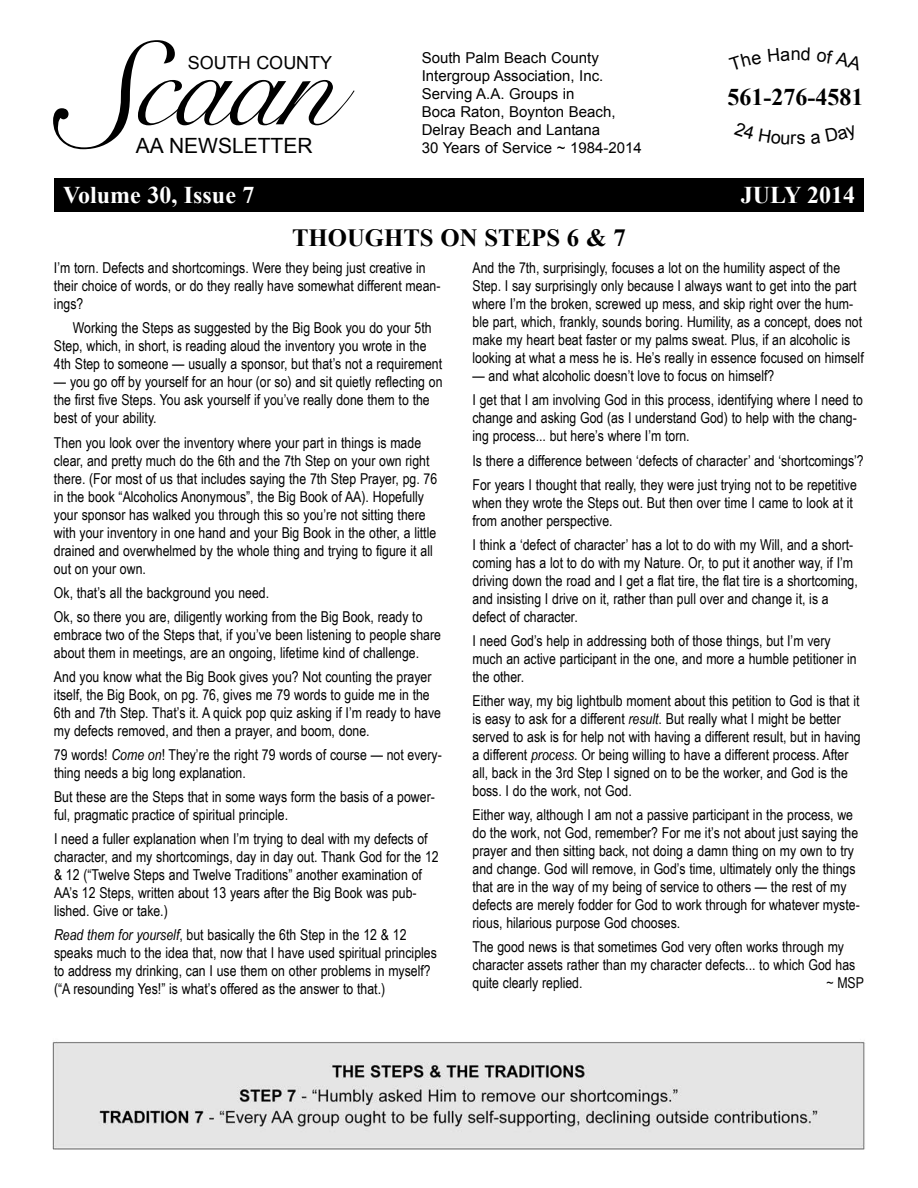
<style>
.page{position:relative;width:918px;height:1188px;background:#fff}
.page>*{position:absolute;margin:0;border:0;box-sizing:border-box;transform-origin:0 0}
.t1{font:126px "Judith";color:#000}
.t2{font:700 24.75px "Times New Roman";color:#000}
.t3{font:700 24px "Times New Roman";color:#fff}
.t4{font:700 24px "Times New Roman";color:#000}
.t5{font:21px "Arial";color:#000}
.t6{font:18px "Arial";color:#000}
.t7{font:15px/18px "Arial Narrow";color:#000}
.t8{font:15px/18px "Arial";color:#000}
.s1{font-size:150px}
.s2{font-style:italic}
</style>
<div class="page">
<div style="left:54px;top:179px;width:810px;height:33px;background:#000"></div>
<img style="left:52px;top:1040px;width:813px;height:110px">
<h1 class="t1" style="left:57px;top:12px;width:281px"><span class="s1">S</span>caan</h1>
<p class="t6" style="left:188px;top:50px;width:146px">SOUTH COUNTY</p>
<h3 class="t5" style="left:136px;top:132px;width:178px">AA NEWSLETTER</h3>
<p class="t8" style="left:422px;top:49px;width:222px">South Palm Beach County<br>Intergroup Association, Inc.<br>Serving A.A. Groups in<br>Boca Raton, Boynton Beach,<br>Delray Beach and Lantana<br>30 Years of Service ~ 1984-2014</p>
<p class="t6" style="left:791px;top:42px;width:12px">n</p>
<h3 class="t4" style="left:727px;top:80px;width:137px">561-276-4581</h3>
<h3 class="t3" style="left:63px;top:179px;width:193px">Volume 30, Issue 7</h3>
<h3 class="t3" style="left:741px;top:179px;width:116px">JULY 2014</h3>
<h2 class="t2" style="left:292px;top:221px;width:335px">THOUGHTS ON STEPS 6 &amp; 7</h2>
<p class="t7" style="left:472px;top:259px;width:393px">And the 7th, surprisingly, focuses a lot on the humility aspect of the Step. I say surprisingly only because I always want to get into the part where I’m the broken, screwed up mess, and skip right over the hum&shy;ble part, which, frankly, sounds boring. Humility, as a concept, does not make my heart beat faster or my palms sweat. Plus, if an alcoholic is looking at what a mess he is. He’s really in essence focused on himself</p>
<p class="t7" style="left:472px;top:364px;width:392px;line-height:24px">— and what alcoholic doesn’t love to focus on himself?<br>I get that I am involving God in this process, identifying where I need to</p>
<p class="t7" style="left:472px;top:409px;width:386px">change and asking God (as I understand God) to help with the chang&shy;ing process... but here’s where I’m torn.</p>
<p class="t7" style="left:472px;top:448px;width:393px;line-height:24px">Is there a difference between ‘defects of character’ and ‘shortcomings’?<br>For years I thought that really, they were just trying not to be repetitive</p>
<p class="t7" style="left:472px;top:493px;width:382px">when they wrote the Steps out. But then over time I came to look at it from another perspective.</p>
<p class="t7" style="left:472px;top:535px;width:387px">I think a ‘defect of character’ has a lot to do with my Will, and a short&shy;coming has a lot to do with my Nature. Or, to put it another way, if I’m driving down the road and I get a flat tire, the flat tire is a shortcoming, and insisting I drive on it, rather than pull over and change it, is a defect of character.</p>
<p class="t7" style="left:472px;top:631px;width:386px">I need God’s help in addressing both of those things, but I’m very much an active participant in the one, and more a humble petitioner in the other.</p>
<p class="t7" style="left:472px;top:691px;width:390px">Either way, my big lightbulb moment about this petition to God is that it is easy to ask for a different <span class="s2">result</span>. But really what I might be better served to ask is for help not with having a different result, but in having a different <span class="s2">process</span>. Or being willing to have a different process. After all, back in the 3rd Step I signed on to be the worker, and God is the boss. I do the work, not God.</p>
<p class="t7" style="left:472px;top:805px;width:389px">Either way, although I am not a passive participant in the process, we do the work, not God, remember? For me it’s not about just saying the prayer and then sitting back, not doing a damn thing on my own to try and change. God will remove, in God’s time, ultimately only the things that are in the way of my being of service to others — the rest of my defects are merely fodder for God to work through for whatever myste&shy;rious, hilarious purpose God chooses.</p>
<p class="t7" style="left:472px;top:937px;width:384px">The good news is that sometimes God very often works through my character assets rather than my character defects... to which God has quite clearly replied.</p>
<p class="t7" style="left:54px;top:259px;width:388px">I’m torn. Defects and shortcomings. Were they being just creative in their choice of words, or do they really have somewhat different mean&shy;ings?</p>
<p class="t7" style="left:54px;top:319px;width:390px;text-indent:19px">Working the Steps as suggested by the Big Book you do your 5th<br>Step, which, in short, is reading aloud the inventory you wrote in the<br>4th Step to someone — usually a sponsor, but that’s not a requirement</p>
<p class="t7" style="left:54px;top:373px;width:390px">— you go off by yourself for an hour (or so) and sit quietly reflecting on the first five Steps. You ask yourself if you’ve really done them to the best of your ability.</p>
<p class="t7" style="left:54px;top:433px;width:385px">Then you look over the inventory where your part in things is made clear, and pretty much do the 6th and the 7th Step on your own right there. (For most of us that includes saying the 7th Step Prayer, pg. 76 in the book “Alcoholics Anonymous”, the Big Book of AA). Hopefully your sponsor has walked you through this so you’re not sitting there with your inventory in one hand and your Big Book in the other, a little drained and overwhelmed by the whole thing and trying to figure it all out on your own.</p>
<p class="t7" style="left:54px;top:580px;width:370px;line-height:24px">Ok, that’s all the background you need.<br>Ok, so there you are, diligently working from the Big Book, ready to</p>
<p class="t7" style="left:54px;top:625px;width:389px">embrace two of the Steps that, if you’ve been listening to people share about them in meetings, are an ongoing, lifetime kind of challenge.</p>
<p class="t7" style="left:54px;top:667px;width:389px">And you know what the Big Book gives you? Not counting the prayer itself, the Big Book, on pg. 76, gives me 79 words to guide me in the 6th and 7th Step. That’s it. A quick pop quiz asking if I’m ready to have my defects removed, and then a prayer, and boom, done.</p>
<p class="t7" style="left:54px;top:745px;width:389px">79 words! <span class="s2">Come on</span>! They’re the right 79 words of course — not every&shy;thing needs a big long explanation.</p>
<p class="t7" style="left:54px;top:787px;width:382px">But these are the Steps that in some ways form the basis of a power&shy;ful, pragmatic practice of spiritual principle.</p>
<p class="t7" style="left:54px;top:829px;width:386px">I need a fuller explanation when I’m trying to deal with my defects of character, and my shortcomings, day in day out. Thank God for the 12 &amp; 12 (“Twelve Steps and Twelve Traditions” another examination of AA’s 12 Steps, written about 13 years after the Big Book was pub&shy;lished. Give or take.)</p>
<p class="t7" style="left:54px;top:925px;width:384px"><span class="s2">Read them for yourself</span>, but basically the 6th Step in the 12 &amp; 12 speaks much to the idea that, now that I have used spiritual principles to address my drinking, can I use them on other problems in myself? (“A resounding Yes!” is what’s offered as the answer to that.)</p>
<p class="t7" style="left:826px;top:973px;width:39px">~ MSP</p>
</div>
